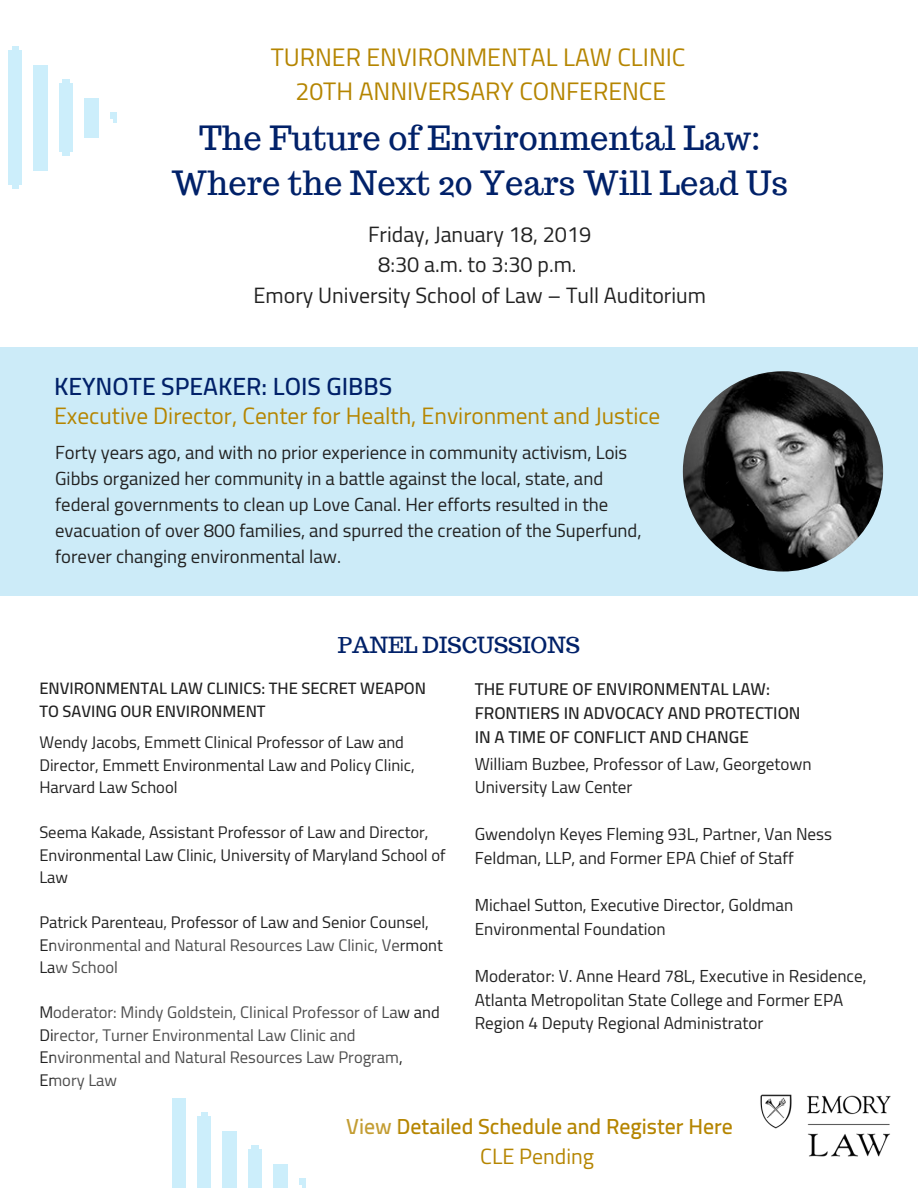
<style>
.page{position:relative;width:918px;height:1188px;background:#fff}
.page>*{position:absolute;margin:0;border:0;box-sizing:border-box;transform-origin:0 0}
.t1{font:32.7px/45px "Trocchi";color:#012169;text-align:center}
.t2{font:24.9px/33.8px "Cairo";color:#b58500;text-align:center}
.t3{font:600 24.9px "Cairo";color:#012169}
.t4{font:23.4px "Cairo";color:#b58500}
.t5{font:21.75px/30.3px "Cairo";color:#222;text-align:center}
.t6{font:600 21.75px "Cairo";color:#b58500}
.t7{font:21.75px "Trocchi";color:#012169}
.t8{font:21.75px "Cairo";color:#b58500}
.t9{font:18.75px/25.8px "Cairo";color:#222}
.t10{font:17.1px/23.7px "Cairo";color:#222}
.t11{font:600 17.1px/23.7px "Cairo";color:#222}
.t12{font:16.5px/22.5px "Cairo";color:#222}
.t13{font:600 16.5px/22.5px "Cairo";color:#222}
</style>
<div class="page">
<div style="left:0;top:348px;width:918px;height:248px;background:#ccebf8"></div>
<svg style="left:683px;top:371px;width:200px;height:201px;background:#4a4a4a"></svg>
<img style="left:760px;top:1094px;width:131px;height:63px">
<h2 class="t2" style="left:271px;top:41px;width:416px">TURNER ENVIRONMENTAL LAW CLINIC<br>20TH ANNIVERSARY CONFERENCE</h2>
<h1 class="t1" style="left:171px;top:115px;width:618px">The Future of Environmental Law:<br>Where the Next 20 Years Will Lead Us</h1>
<h3 class="t5" style="left:254px;top:219px;width:454px">Friday, January 18, 2019<br>8:30 a.m. to 3:30 p.m.<br>Emory University School of Law – Tull Auditorium</h3>
<h2 class="t3" style="left:54px;top:372px;width:340px">KEYNOTE SPEAKER: LOIS GIBBS</h2>
<h3 class="t4" style="left:54px;top:402px;width:608px">Executive Director, Center for Health, Environment and Justice</h3>
<p class="t9" style="left:55px;top:440px;width:588px">Forty years ago, and with no prior experience in community activism, Lois Gibbs organized her community in a battle against the local, state, and federal governments to clean up Love Canal. Her efforts resulted in the evacuation of over 800 families, and spurred the creation of the Superfund, forever changing environmental law.</p>
<h3 class="t7" style="left:338px;top:630px;width:244px">PANEL DISCUSSIONS</h3>
<p class="t13" style="left:39px;top:677px;width:388px">ENVIRONMENTAL LAW CLINICS: THE SECRET WEAPON<br>TO SAVING OUR ENVIRONMENT</p>
<p class="t11" style="left:475px;top:678px;width:327px">THE FUTURE OF ENVIRONMENTAL LAW:<br>FRONTIERS IN ADVOCACY AND PROTECTION</p>
<p class="t12" style="left:39px;top:731px;width:366px">Wendy Jacobs, Emmett Clinical Professor of Law and</p>
<p class="t11" style="left:475px;top:725px;width:276px">IN A TIME OF CONFLICT AND CHANGE</p>
<p class="t12" style="left:39px;top:754px;width:377px">Director, Emmett Environmental Law and Policy Clinic,<br>Harvard Law School</p>
<p class="t12" style="left:39px;top:821px;width:408px">Seema Kakade, Assistant Professor of Law and Director,<br>Environmental Law Clinic, University of Maryland School of<br>Law</p>
<p class="t12" style="left:39px;top:911px;width:405px">Patrick Parenteau, Professor of Law and Senior Counsel,<br>Environmental and Natural Resources Law Clinic, Vermont<br>Law School</p>
<p class="t12" style="left:39px;top:1001px;width:402px">Moderator: Mindy Goldstein, Clinical Professor of Law and Director, Turner Environmental Law Clinic and Environmental and Natural Resources Law Program, Emory Law</p>
<p class="t10" style="left:475px;top:752px;width:339px">William Buzbee, Professor of Law, Georgetown<br>University Law Center</p>
<p class="t10" style="left:475px;top:823px;width:359px">Gwendolyn Keyes Fleming 93L, Partner, Van Ness<br>Feldman, LLP, and Former EPA Chief of Staff</p>
<p class="t10" style="left:475px;top:894px;width:320px">Michael Sutton, Executive Director, Goldman<br>Environmental Foundation</p>
<p class="t10" style="left:475px;top:964px;width:393px">Moderator: V. Anne Heard 78L, Executive in Residence,<br>Atlanta Metropolitan State College and Former EPA<br>Region 4 Deputy Regional Administrator</p>
<h3 class="t6" style="left:346px;top:1114px;width:388px">View Detailed Schedule and Register Here</h3>
<h3 class="t8" style="left:480px;top:1144px;width:115px">CLE Pending</h3>
</div>
